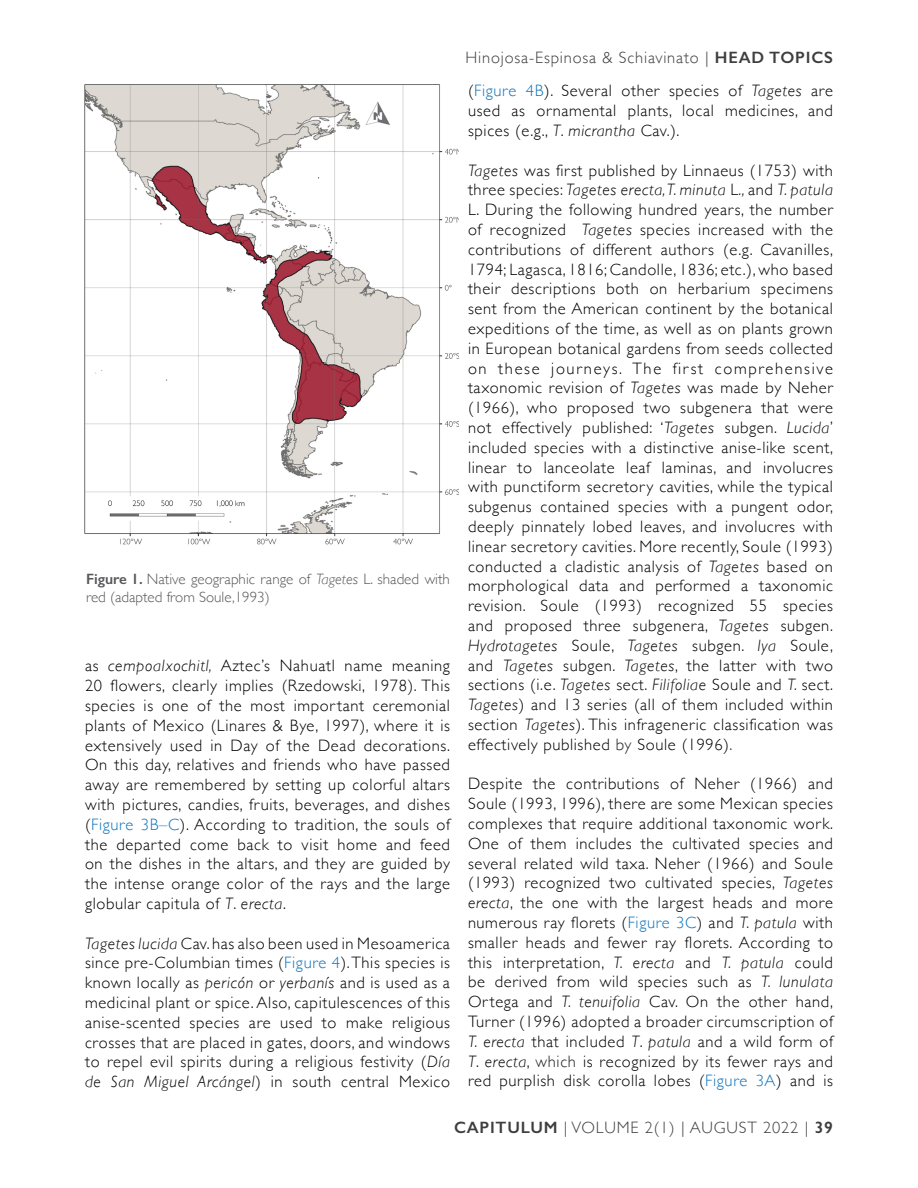
<style>
.page{position:relative;width:918px;height:1188px;background:#fff}
.page>*{position:absolute;margin:0;border:0;box-sizing:border-box;transform-origin:0 0}
.Body{font:300 16.5px/19.8px "Gill Sans";letter-spacing:.04em;color:#000;text-align:justify}
.Inline_Subtitle{font:300 16.5px "Gill Sans";letter-spacing:.05em;color:#3e3e3f}
.t1{font:300 15px/18px "Gill Sans";color:#57585a}
.s1{font-weight:600}
.s2{font-style:italic}
.s3{color:#1074bc}
.s4{color:#231f20}
</style>
<div class="page">
<img style="left:84px;top:84px;width:375px;height:461px">
<p class="t1" style="left:86px;top:569px;width:365px"><span class="s1">Figure 1.</span> Native geographic range of <span class="s2">Tagetes</span> L. shaded with red (adapted from Soule,1993)</p>
<p class="Body" style="left:85px;top:655px;width:367px">as <span class="s2">cempoalxochitl,</span> Aztec’s Nahuatl name meaning 20 flowers, clearly implies (Rzedowski, 1978). This species is one of the most important ceremonial plants of Mexico (Linares &amp; Bye, 1997), where it is extensively used in Day of the Dead decorations.<br>On this day, relatives and friends who have passed away are remembered by setting up colorful altars with pictures, candies, fruits, beverages, and dishes (<span class="s3">Figure 3B–C</span>). According to tradition, the souls of the departed come back to visit home and feed on the dishes in the altars, and they are guided by the intense orange color of the rays and the large globular capitula of <span class="s2">T</span>. <span class="s2">erecta</span>.</p>
<p class="Body" style="left:85px;top:932px;width:367px"><span class="s2">Tagetes lucida</span> Cav. has also been used in Mesoamerica since pre-Columbian times (<span class="s3">Figure 4</span>). This species is known locally as <span class="s2">pericón</span> or <span class="s2">yerbanís</span> and is used as a medicinal plant or spice. Also, capitulescences of this anise-scented species are used to make religious crosses that are placed in gates, doors, and windows to repel evil spirits during a religious festivity (<span class="s2">Día de San Miguel Arcángel</span>) in south central Mexico</p>
<p class="Inline_Subtitle" style="left:466px;top:45px;width:369px">Hinojosa-Espinosa &amp; Schiavinato | <span class="s1">HEAD TOPICS</span></p>
<p class="Body" style="left:468px;top:80px;width:367px">(<span class="s3">Figure 4B</span>). Several other species of <span class="s2">Tagetes</span> are used as ornamental plants, local medicines, and spices (e.g., <span class="s2">T</span>. <span class="s2">micrantha</span> Cav.).</p>
<p class="Body" style="left:468px;top:160px;width:366px"><span class="s2">Tagetes</span> was first published by Linnaeus (1753) with three species: <span class="s2">Tagetes erecta, T. minuta</span> L<span class="s2">.,</span> and <span class="s2">T. patula </span>L. During the following hundred years, the number of recognized <span class="s2">Tagetes</span> species increased with the contributions of different authors (e.g. Cavanilles, 1794; Lagasca, 1816; Candolle, 1836; etc.), who based their descriptions both on herbarium specimens sent from the American continent by the botanical expeditions of the time, as well as on plants grown in European botanical gardens from seeds collected on these journeys. The first comprehensive taxonomic revision of <span class="s2">Tagetes</span> was made by Neher (1966), who proposed two subgenera that were not effectively published: ‘<span class="s2">Tagetes</span> subgen. <span class="s2">Lucida</span>’ included species with a distinctive anise-like scent, linear to lanceolate leaf laminas, and involucres with punctiform secretory cavities, while the typical subgenus contained species with a pungent odor, deeply pinnately lobed leaves, and involucres with linear secretory cavities. More recently, Soule (1993) conducted a cladistic analysis of <span class="s2">Tagetes</span> based on morphological data and performed a taxonomic revision. Soule (1993) recognized 55 species and proposed three subgenera, <span class="s2">Tagetes</span> subgen.<br><span class="s2">Hydrotagetes</span> Soule, <span class="s2">Tagetes</span> subgen. <span class="s2">Iya</span> Soule, and <span class="s2">Tagetes</span> subgen. <span class="s2">Tagetes</span>, the latter with two sections (i.e. <span class="s2">Tagetes</span> sect. <span class="s2">Filifoliae</span> Soule and <span class="s2">T.</span> sect.<br><span class="s2">Tagetes</span>) and 13 series (all of them included within section <span class="s2">Tagetes</span>). This infrageneric classification was effectively published <span class="s4">by</span> Soule (1996)<span class="s4">.</span></p>
<p class="Body" style="left:468px;top:773px;width:367px">Despite the contributions of Neher (1966) and Soule (1993, 1996), there are some Mexican species complexes that require additional taxonomic work.<br>One of them includes the cultivated species and several related wild taxa. Neher (1966) and Soule (1993) recognized two cultivated species, <span class="s2">Tagetes erecta</span>, the one with the largest heads and more numerous ray florets (<span class="s3">Figure 3C</span>) and <span class="s2">T. patula</span> with smaller heads and fewer ray florets. According to this interpretation, <span class="s2">T. erecta</span> and <span class="s2">T. patula</span> could be derived from wild species such as <span class="s2">T. lunulata </span>Ortega and <span class="s2">T. tenuifolia</span> Cav. On the other hand, Turner (1996) adopted a broader circumscription of <span class="s2">T. erecta</span> that included <span class="s2">T</span>. <span class="s2">patula</span> and a wild form of <span class="s2">T</span>. <span class="s2">erecta</span>, <span class="s4">which</span> is recognized by its fewer rays and red purplish disk corolla lobes (<span class="s3">Figure 3A</span>) and is</p>
<p class="Inline_Subtitle" style="left:454px;top:1115px;width:380px"><span class="s1">CAPITULUM</span> | VOLUME 2(1) | AUGUST 2022 | <span class="s1">39</span></p>
</div>
